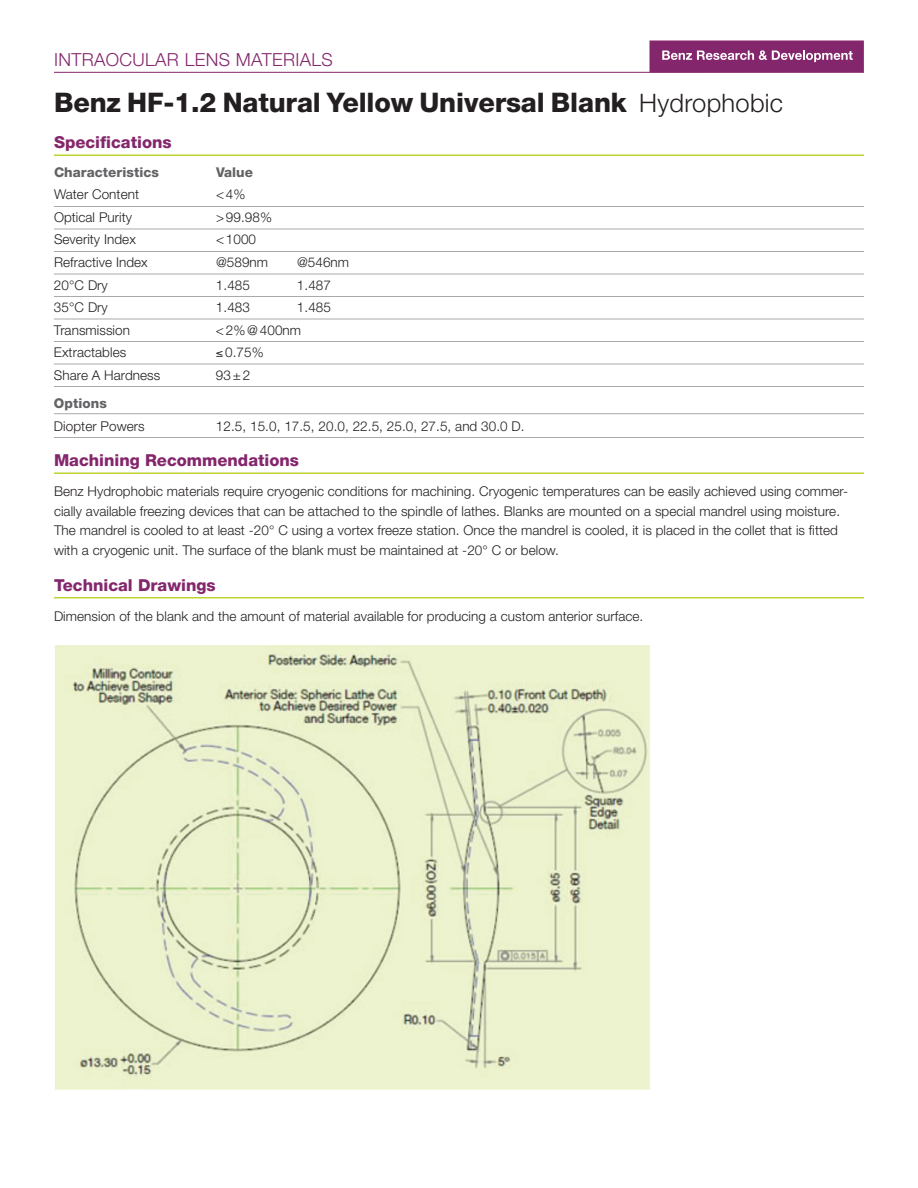
<style>
.page{position:relative;width:918px;height:1188px;background:#fff}
.page>*{position:absolute;margin:0;border:0;box-sizing:border-box;transform-origin:0 0}
.t1{font:800 27px "Helvetica Neue";letter-spacing:-.005em;color:#231f20}
.t2{font:300 18px "Helvetica Neue";letter-spacing:.02em;color:#84266b}
.t3{font:800 16.5px "Helvetica Neue";color:#84266b}
.t4{font:300 13.5px/19.5px "Helvetica Neue";letter-spacing:.005em;color:#231f20}
.t5{font:800 13.5px "Helvetica Neue";letter-spacing:.005em;color:#636366}
.s1{font-weight:300;font-size:25.5px}
</style>
<div class="page">
<hr style="left:54px;top:154px;width:810px;height:2px;background:#bfd430">
<hr style="left:54px;top:206px;width:810px;height:1px;background:#a8a9ad">
<hr style="left:54px;top:229px;width:810px;height:1px;background:#a8a9ad">
<hr style="left:54px;top:251px;width:810px;height:1px;background:#a8a9ad">
<hr style="left:54px;top:274px;width:810px;height:1px;background:#a8a9ad">
<hr style="left:54px;top:296px;width:810px;height:1px;background:#a8a9ad">
<hr style="left:54px;top:319px;width:810px;height:1px;background:#a8a9ad">
<hr style="left:54px;top:341px;width:810px;height:1px;background:#a8a9ad">
<hr style="left:54px;top:364px;width:810px;height:1px;background:#a8a9ad">
<hr style="left:54px;top:386px;width:810px;height:1px;background:#a8a9ad">
<hr style="left:54px;top:413px;width:810px;height:1px;background:#a8a9ad">
<hr style="left:54px;top:437px;width:810px;height:1px;background:#a8a9ad">
<hr style="left:54px;top:472px;width:810px;height:2px;background:#bfd430">
<hr style="left:54px;top:597px;width:810px;height:1px;background:#bfd430">
<svg style="left:649px;top:40px;width:215px;height:32px;background:#93417d"></svg>
<hr style="left:54px;top:72px;width:810px;height:1px;background:#84266b">
<img style="left:55px;top:645px;width:595px;height:445px">
<h2 class="t2" style="left:54px;top:48px;width:280px">INTRAOCULAR LENS MATERIALS</h2>
<h1 class="t1" style="left:54px;top:87px;width:731px">Benz HF-1.2 Natural Yellow Universal Blank <span class="s1">Hydrophobic</span></h1>
<p class="t3" style="left:54px;top:133px;width:119px">Specifications</p>
<p class="t5" style="left:54px;top:164px;width:106px">Characteristics</p>
<p class="t5" style="left:216px;top:164px;width:39px">Value</p>
<p class="t4" style="left:54px;top:185px;width:87px">Water Content</p>
<p class="t4" style="left:216px;top:185px;width:31px">&lt;4%</p>
<p class="t4" style="left:54px;top:207px;width:80px">Optical Purity</p>
<p class="t4" style="left:216px;top:207px;width:58px">&gt;99.98%</p>
<p class="t4" style="left:54px;top:230px;width:83px">Severity Index</p>
<p class="t4" style="left:216px;top:230px;width:42px">&lt;1000</p>
<p class="t4" style="left:54px;top:252px;width:95px">Refractive Index</p>
<p class="t4" style="left:216px;top:252px;width:54px">@589nm</p>
<p class="t4" style="left:297px;top:252px;width:54px">@546nm</p>
<p class="t4" style="left:54px;top:275px;width:55px">20°C Dry</p>
<p class="t4" style="left:216px;top:275px;width:36px">1.485</p>
<p class="t4" style="left:297px;top:275px;width:36px">1.487</p>
<p class="t4" style="left:54px;top:297px;width:55px">35°C Dry</p>
<p class="t4" style="left:216px;top:297px;width:36px">1.483</p>
<p class="t4" style="left:297px;top:297px;width:36px">1.485</p>
<p class="t4" style="left:54px;top:320px;width:77px">Transmission</p>
<p class="t4" style="left:216px;top:320px;width:87px">&lt;2%@ 400nm</p>
<p class="t4" style="left:54px;top:342px;width:74px">Extractables</p>
<p class="t4" style="left:216px;top:342px;width:49px">≤0.75%</p>
<p class="t4" style="left:54px;top:365px;width:108px">Share A Hardness</p>
<p class="t4" style="left:216px;top:365px;width:36px">93±2</p>
<p class="t5" style="left:54px;top:395px;width:54px">Options</p>
<p class="t4" style="left:54px;top:416px;width:92px">Diopter Powers</p>
<p class="t4" style="left:216px;top:416px;width:310px">12.5, 15.0, 17.5, 20.0, 22.5, 25.0, 27.5, and 30.0 D.</p>
<p class="t3" style="left:54px;top:451px;width:247px">Machining Recommendations</p>
<p class="t4" style="left:54px;top:482px;width:796px">Benz Hydrophobic materials require cryogenic conditions for machining. Cryogenic temperatures can be easily achieved using commer&shy;cially available freezing devices that can be attached to the spindle of lathes. Blanks are mounted on a special mandrel using moisture.<br>The mandrel is cooled to at least -20° C using a vortex freeze station. Once the mandrel is cooled, it is placed in the collet that is fitted with a cryogenic unit. The surface of the blank must be maintained at -20° C or below.</p>
<p class="t3" style="left:54px;top:575px;width:163px">Technical Drawings</p>
<p class="t4" style="left:54px;top:606px;width:591px">Dimension of the blank and the amount of material available for producing a custom anterior surface.</p>
</div>
